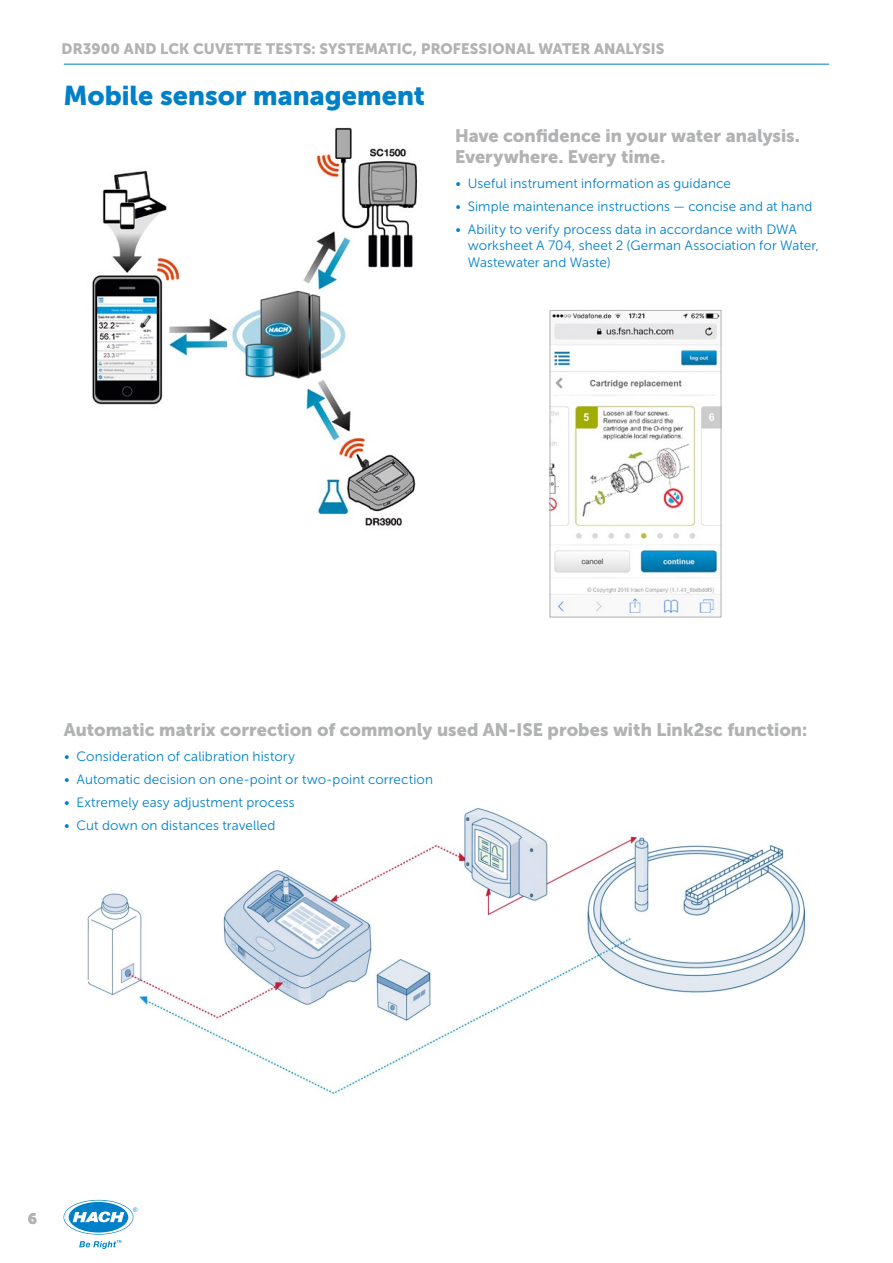
<style>
.page{position:relative;width:893px;height:1263px;background:#fff}
.page>*{position:absolute;margin:0;border:0;box-sizing:border-box;transform-origin:0 0}
.t1{font:27px "Museo Sans Cyrl 900";color:#0080c8}
.t2{font:18px/21px "Museo Sans Cyrl 900";color:#b1b2b3}
.t3{font:15px "Museo Sans Cyrl 900";letter-spacing:.01em;color:#b1b2b3}
.t4{font:13.5px/16.5px "Museo Sans Cyrl 300";letter-spacing:.01em;color:#0080c8}
</style>
<div class="page">
<hr style="left:64px;top:64px;width:765px;height:1px;background:#0080c8">
<svg style="left:64px;top:1200px;width:73px;height:34px"></svg>
<svg style="left:79px;top:1240px;width:42px;height:9px"></svg>
<img style="left:92px;top:127px;width:326px;height:399px">
<img style="left:87px;top:808px;width:724px;height:288px">
<img style="left:551px;top:312px;width:168px;height:303px">
<div style="left:549px;top:310px;width:172px;height:307px;border:1px solid #b1b2b3"></div>
<p class="t3" style="left:62px;top:40px;width:604px">DR3900 AND LCK CUVETTE TESTS: SYSTEMATIC, PROFESSIONAL WATER ANALYSIS</p>
<h1 class="t1" style="left:64px;top:81px;width:363px">Mobile sensor management</h1>
<h2 class="t2" style="left:455px;top:125px;width:346px">Have confidence in your water analysis.<br>Everywhere. Every time.</h2>
<p class="t4" style="left:455px;top:175px;width:277px">• Useful instrument information as guidance</p>
<p class="t4" style="left:455px;top:198px;width:359px">• Simple maintenance instructions — concise and at hand</p>
<p class="t4" style="left:468px;top:221px;width:353px;text-indent:-13px">• Ability to verify process data in accordance with DWA worksheet A 704, sheet 2 (German Association for Water,<br>Wastewater and Waste)</p>
<h2 class="t2" style="left:64px;top:720px;width:745px">Automatic matrix correction of commonly used AN-ISE probes with Link2sc function:</h2>
<p class="t4" style="left:64px;top:749px;width:233px">• Consideration of calibration history</p>
<p class="t4" style="left:64px;top:771px;width:371px">• Automatic decision on one-point or two-point correction</p>
<p class="t4" style="left:64px;top:794px;width:232px">• Extremely easy adjustment process</p>
<p class="t4" style="left:64px;top:817px;width:213px">• Cut down on distances travelled</p>
<p class="t3" style="left:28px;top:1210px;width:11px">6</p>
</div>
